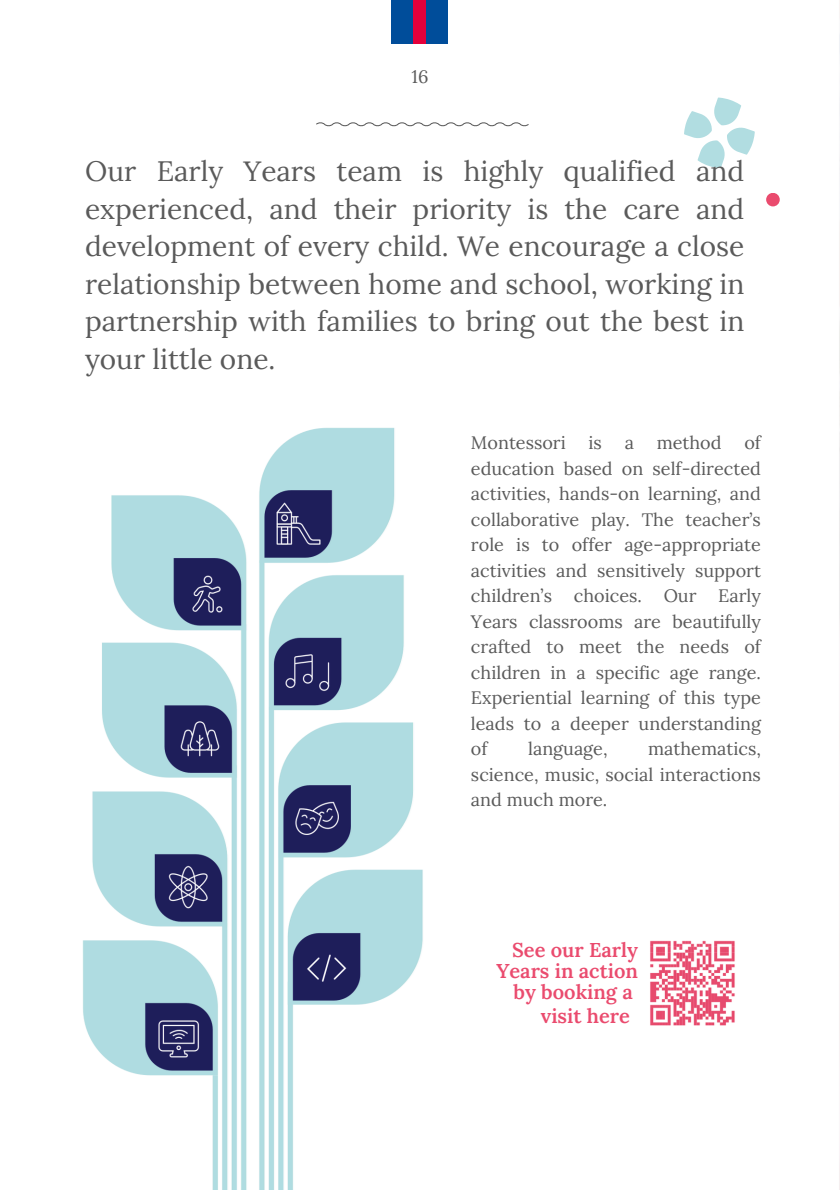
<style>
.page{position:relative;width:840px;height:1190px;background:#fff}
.page>*{position:absolute;margin:0;border:0;box-sizing:border-box;transform-origin:0 0}
.t1{font:28px/37.6px "Lora";color:#5a5a5a;text-align:justify}
.t2{font:600 20px/21px "Lora";color:#ea4b6e;text-align:right}
.t3{font:18px/25.6px "Lora";color:#5a5a5a;text-align:justify}
.s1{font-style:inherit}
</style>
<div class="page">
<img style="left:82px;top:0;width:758px;height:1189px">
<div style="left:391px;top:0;width:56px;height:44px;background:#004d9a"></div>
<div style="left:413px;top:0;width:12px;height:44px;background:#e4003b"></div>
<svg style="left:683px;top:97px;width:71px;height:71px"></svg>
<div style="left:765px;top:193px;width:14px;height:13px;background:#ea4b6e;border-radius:50%"></div>
<svg style="left:316px;top:122px;width:212px;height:4px"></svg>
<p class="t3" style="left:411px;top:64px;width:18px">1<span class="s1">6</span></p>
<h1 class="t1" style="left:85px;top:152px;width:660px">Our Early Years team is highly qualified and experienced, and their priority is the care and development of every child. We encourage a close relationship between home and school, working in partnership with families to bring out the best in your little one.</h1>
<p class="t3" style="left:471px;top:429px;width:291px;text-indent:273px">of education based on self-directed activities, hands-on learning, and collaborative play. The teacher’s role is to offer age-appropriate activities and sensitively support children’s choices. Our Early Years classrooms are beautifully crafted to meet the needs of children in a specific age range.<br>Experiential learning of this type leads to a deeper understanding of</p>
<p class="t3" style="left:471px;top:429px;width:96px">Montessori</p>
<p class="t3" style="left:588px;top:429px;width:15px">is</p>
<p class="t3" style="left:624px;top:429px;width:11px">a</p>
<p class="t3" style="left:656px;top:429px;width:66px">method</p>
<p class="t3" style="left:471px;top:735px;width:291px;text-indent:177px">mathematics, science, music, social interactions and much more.</p>
<p class="t3" style="left:528px;top:735px;width:81px">language,</p>
<h2 class="t2" style="left:496px;top:938px;width:143px">See our Early<br>Years in action by booking a</h2>
<h3 class="t2" style="left:540px;top:1004px;width:91px">visit here</h3>
</div>
